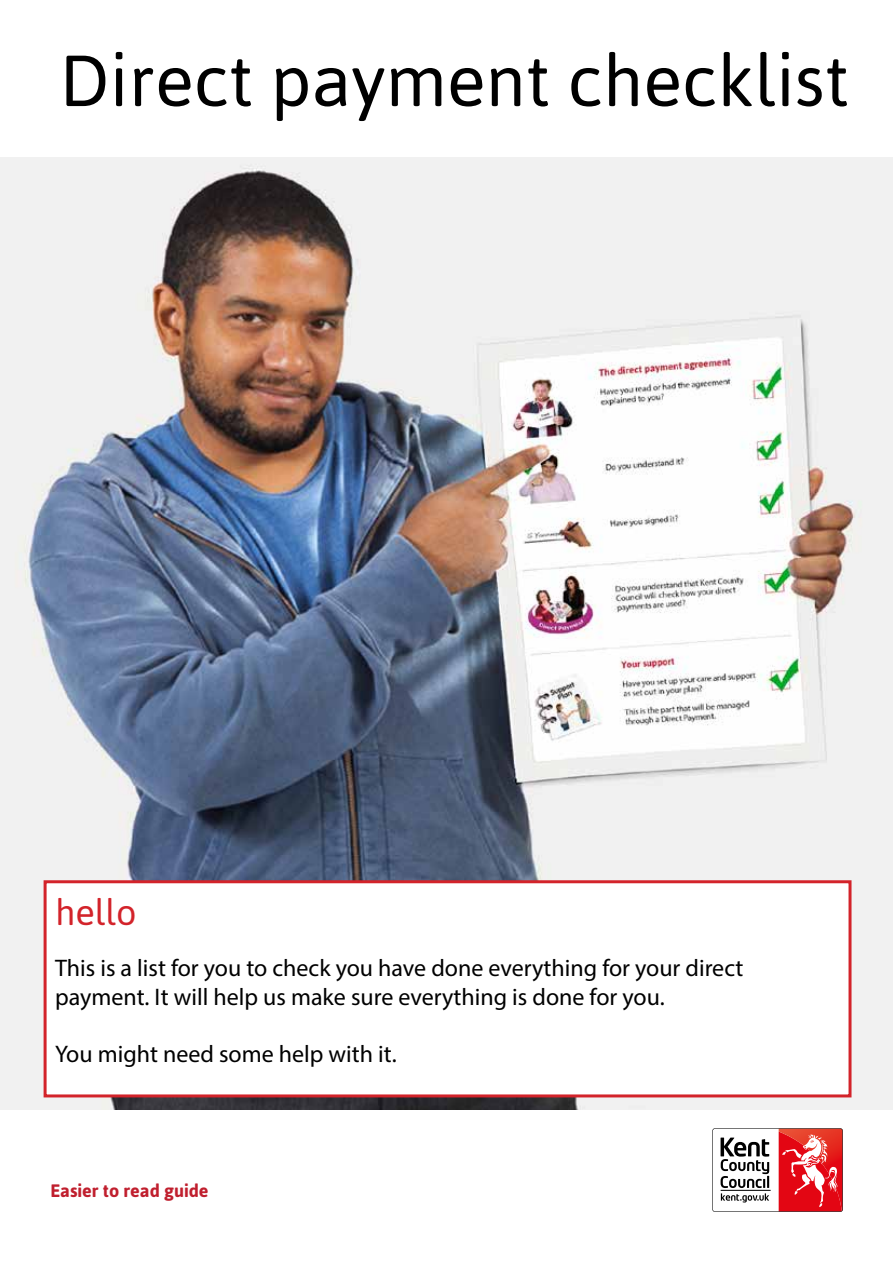
<style>
.page{position:relative;width:893px;height:1263px;background:#fff}
.page>*{position:absolute;margin:0;border:0;box-sizing:border-box;transform-origin:0 0}
.t1{font:72px "Asap";color:#000}
.t2{font:36px "Asap";color:#d3232a}
.t3{font:24px/28.8px "Myriad Pro";color:#000}
.t4{font:700 18px "Asap";color:#c01f2e}
</style>
<div class="page">
<img style="left:0;top:157px;width:893px;height:953px">
<svg style="left:712px;top:1128px;width:131px;height:84px"></svg>
<div style="left:45px;top:882px;width:805px;height:214px;background:#fff"></div>
<div style="left:44px;top:880px;width:807px;height:217px;border:3px solid #d3232a"></div>
<h1 class="t1" style="left:59px;top:39px;width:791px">Direct payment checklist</h1>
<h2 class="t2" style="left:55px;top:892px;width:83px">hello</h2>
<p class="t3" style="left:55px;top:953px;width:690px">This is a list for you to check you have done everything for your direct payment. It will help us make sure everything is done for you.</p>
<p class="t3" style="left:55px;top:1039px;width:343px">You might need some help with it.</p>
<p class="t4" style="left:50px;top:1180px;width:160px">Easier to read guide</p>
</div>
